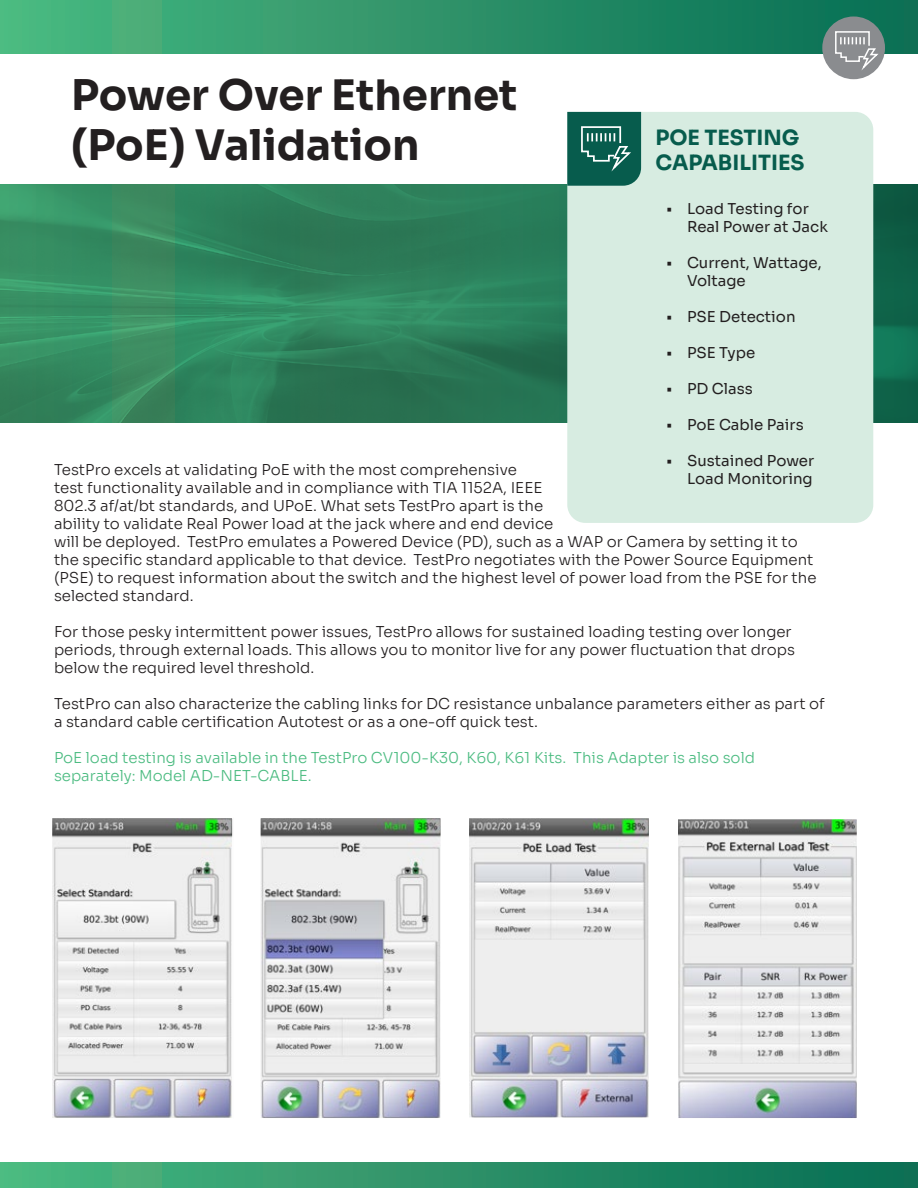
<style>
.page{position:relative;width:918px;height:1188px;background:#fff}
.page>*{position:absolute;margin:0;border:0;box-sizing:border-box;transform-origin:0 0}
.t1{font:700 42px/50.4px "Sora";color:#231f20}
.t2{font:700 21px "Sora";color:#075c4d}
.t3{font:300 15px/18px "Sora";color:#231f20}
.t4{font:15px/18px "Sora";color:#231f20}
.t5{font:300 15px/18px "Sora";color:#4dbc82}
</style>
<div class="page">
<svg style="left:0;top:185px;width:918px;height:237px;background:#2d825c"></svg>
<div style="left:0;top:0;width:918px;height:54px;background:linear-gradient(to right,#4eb880,#086d53)"></div>
<div style="left:0;top:1163px;width:918px;height:25px;background:linear-gradient(to right,#4eb980,#086c52)"></div>
<img style="left:262px;top:819px;width:177px;height:298px">
<div style="left:259px;top:816px;width:183px;height:304px;border:2px solid #fff"></div>
<img style="left:470px;top:819px;width:178px;height:297px">
<div style="left:467px;top:816px;width:184px;height:303px;border:2px solid #fff"></div>
<img style="left:679px;top:820px;width:177px;height:297px">
<div style="left:675px;top:816px;width:185px;height:305px;border:3px solid #fff"></div>
<img style="left:53px;top:819px;width:178px;height:298px">
<div style="left:50px;top:816px;width:184px;height:304px;border:2px solid #fff"></div>
<div style="left:822px;top:17px;width:63px;height:62px;background:#8a8c8f;border-radius:50%"></div>
<svg style="left:834px;top:30px;width:46px;height:44px"></svg>
<div style="left:567px;top:112px;width:306px;height:411px;background:#d7ece1"></div>
<svg style="left:567px;top:112px;width:74px;height:74px;background:#1f6b5e"></svg>
<p class="t1" style="left:71px;top:66px;width:448px">Power Over Ethernet (PoE) Validation</p>
<p class="t2" style="left:656px;top:120px;width:145px">POE TESTING</p>
<p class="t2" style="left:656px;top:146px;width:150px">CAPABILITIES</p>
<p class="t4" style="left:687px;top:198px;width:142px;text-indent:-21px">• Load Testing for<br>Real Power at Jack</p>
<p class="t4" style="left:687px;top:252px;width:136px;text-indent:-21px">• Current, Wattage,<br>Voltage</p>
<p class="t4" style="left:666px;top:306px;width:131px">• PSE Detection</p>
<p class="t4" style="left:666px;top:342px;width:91px">• PSE Type</p>
<p class="t4" style="left:666px;top:378px;width:88px">• PD Class</p>
<p class="t4" style="left:666px;top:414px;width:139px">• PoE Cable Pairs</p>
<p class="t4" style="left:666px;top:450px;width:150px;text-align:right">• Sustained Power<br>Load Monitoring</p>
<p class="t3" style="left:54px;top:460px;width:764px">TestPro excels at validating PoE with the most comprehensive<br>test functionality available and in compliance with TIA 1152A, IEEE<br>802.3 af/at/bt standards, and UPoE. What sets TestPro apart is the<br>ability to validate Real Power load at the jack where and end device<br>will be deployed. TestPro emulates a Powered Device (PD), such as a WAP or Camera by setting it to the specific standard applicable to that device. TestPro negotiates with the Power Source Equipment (PSE) to request information about the switch and the highest level of power load from the PSE for the selected standard.</p>
<p class="t3" style="left:54px;top:622px;width:743px">For those pesky intermittent power issues, TestPro allows for sustained loading testing over longer periods, through external loads. This allows you to monitor live for any power fluctuation that drops below the required level threshold.</p>
<p class="t3" style="left:54px;top:694px;width:772px">TestPro can also characterize the cabling links for DC resistance unbalance parameters either as part of a standard cable certification Autotest or as a one-off quick test.</p>
<p class="t5" style="left:54px;top:748px;width:703px">PoE load testing is available in the TestPro CV100-K30, K60, K61 Kits. This Adapter is also sold separately: Model AD-NET-CABLE.</p>
</div>
